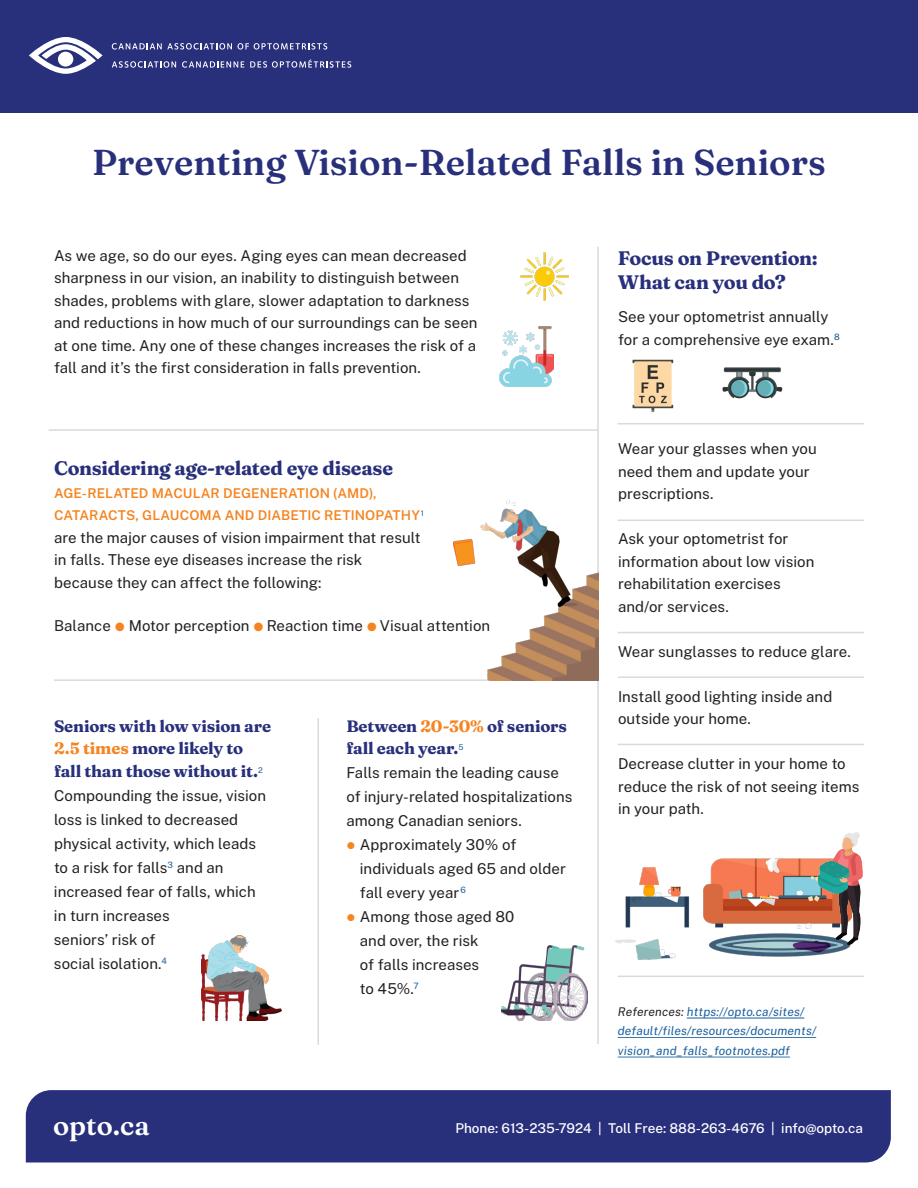
<style>
.page{position:relative;width:918px;height:1188px;background:#fff}
.page>*{position:absolute;margin:0;border:0;box-sizing:border-box;transform-origin:0 0}
.t1{font:600 36px "Fraunces 9 pt";color:#282f7b}
.t2{font:600 27px "Fraunces 9 pt";color:#fff}
.t3{font:700 19.5px/24px "Fraunces 9 pt";letter-spacing:-.015em;color:#282f7b}
.t4{font:700 16.5px/23px "Fraunces 9 pt";letter-spacing:-.01em;color:#282f7b}
.t5{font:15px/22.5px "Public Sans";letter-spacing:.005em;color:#231f20}
.t6{font:600 13.5px/22.5px "Public Sans";letter-spacing:.01em;color:#f58420}
.t7{font:500 13.5px "Public Sans";color:#fff}
.t8{font:italic 12px/19.5px "Public Sans";letter-spacing:.015em;color:#175d9e}
.s1{color:#f58420}
.s2{color:#231f20}
</style>
<div class="page">
<img style="left:632px;top:359px;width:42px;height:54px">
<hr style="left:597px;top:247px;width:2px;height:797px;background:#d8dadd">
<hr style="left:54px;top:679px;width:544px;height:2px;background:#d8dadd">
<hr style="left:49px;top:429px;width:549px;height:2px;background:#d8dadd">
<hr style="left:618px;top:976px;width:246px;height:1px;background:#d8dadd">
<img style="left:520px;top:252px;width:49px;height:49px">
<img style="left:722px;top:367px;width:61px;height:32px">
<img style="left:453px;top:500px;width:145px;height:181px">
<img style="left:615px;top:858px;width:236px;height:102px">
<img style="left:817px;top:832px;width:45px;height:113px">
<img style="left:499px;top:326px;width:54px;height:61px">
<hr style="left:318px;top:718px;width:1px;height:327px;background:#d8dadd">
<img style="left:201px;top:936px;width:80px;height:85px">
<img style="left:501px;top:946px;width:87px;height:74px">
<hr style="left:618px;top:520px;width:246px;height:1px;background:#d8dadd">
<hr style="left:618px;top:632px;width:246px;height:1px;background:#d8dadd">
<hr style="left:618px;top:423px;width:246px;height:1px;background:#d8dadd">
<hr style="left:618px;top:744px;width:246px;height:1px;background:#d8dadd">
<hr style="left:618px;top:676px;width:246px;height:2px;background:#d8dadd">
<div style="left:0;top:0;width:918px;height:112px;background:#282f7b"></div>
<svg style="left:29px;top:37px;width:74px;height:37px"></svg>
<svg style="left:112px;top:61px;width:64px;height:7px"></svg>
<svg style="left:182px;top:61px;width:62px;height:7px"></svg>
<svg style="left:250px;top:59px;width:101px;height:9px"></svg>
<svg style="left:112px;top:43px;width:120px;height:7px"></svg>
<svg style="left:238px;top:43px;width:89px;height:7px"></svg>
<div style="left:26px;top:1090px;width:865px;height:72px;background:#282f7b"></div>
<hr style="left:687px;top:1018px;width:117px;height:1px;background:#175d9e">
<hr style="left:618px;top:1037px;width:198px;height:1px;background:#175d9e">
<hr style="left:618px;top:1057px;width:172px;height:1px;background:#175d9e">
<p class="t1" style="left:92px;top:136px;width:735px">Preventing Vision-Related Falls in Seniors</p>
<p class="t5" style="left:54px;top:243px;width:425px">As we age, so do our eyes. Aging eyes can mean decreased sharpness in our vision, an inability to distinguish between shades, problems with glare, slower adaptation to darkness and reductions in how much of our surroundings can be seen at one time. Any one of these changes increases the risk of a fall and it’s the first consideration in falls prevention.</p>
<p class="t3" style="left:54px;top:455px;width:341px">Considering age-related eye disease</p>
<p class="t6" style="left:54px;top:481px;width:372px">AGE-RELATED MACULAR DEGENERATION (AMD),<br>CATARACTS, GLAUCOMA AND DIABETIC RETINOPATHY<sup>1</sup></p>
<p class="t5" style="left:54px;top:525px;width:368px">are the major causes of vision impairment that result in falls. These eye diseases increase the risk because they can affect the following:</p>
<p class="t5" style="left:54px;top:613px;width:438px">Balance <span class="s1">●</span> Motor perception <span class="s1">●</span> Reaction time <span class="s1">●</span> Visual attention</p>
<p class="t4" style="left:54px;top:713px;width:219px">Seniors with low vision are<br><span class="s1">2.5 times</span> more likely to fall than those without it.<sup>2</sup></p>
<p class="t5" style="left:54px;top:783px;width:214px;line-height:24px">Compounding the issue, vision loss is linked to decreased physical activity, which leads to a risk for falls<sup>3</sup> and an increased fear of falls, which in turn increases<br>seniors’ risk of<br>social isolation.<sup>4</sup></p>
<p class="t4" style="left:346px;top:714px;width:222px;line-height:22.5px">Between <span class="s1">20-30%</span> of seniors fall each year.<sup>5</sup></p>
<p class="t5" style="left:346px;top:760px;width:228px;line-height:24px">Falls remain the leading cause of injury-related hospitalizations among Canadian seniors.</p>
<p class="t5" style="left:360px;top:832px;width:208px;line-height:24px;text-indent:-14px"><span class="s1">●</span> Approximately 30% of individuals aged 65 and older fall every year<sup>6</sup></p>
<p class="t5" style="left:360px;top:904px;width:156px;line-height:24px;text-indent:-14px"><span class="s1">●</span> Among those aged 80 and over, the risk<br>of falls increases<br>to 45%.<sup>7</sup></p>
<p class="t3" style="left:618px;top:245px;width:202px">Focus on Prevention:<br>What can you do?</p>
<p class="t5" style="left:618px;top:304px;width:223px">See your optometrist annually for a comprehensive eye exam.<sup>8</sup></p>
<p class="t5" style="left:618px;top:436px;width:200px">Wear your glasses when you need them and update your prescriptions.</p>
<p class="t5" style="left:618px;top:526px;width:198px">Ask your optometrist for information about low vision rehabilitation exercises and/or services.</p>
<p class="t5" style="left:618px;top:639px;width:235px">Wear sunglasses to reduce glare.</p>
<p class="t5" style="left:618px;top:684px;width:216px">Install good lighting inside and outside your home.</p>
<p class="t5" style="left:618px;top:751px;width:243px">Decrease clutter in your home to reduce the risk of not seeing items in your path.</p>
<p class="t8" style="left:618px;top:1002px;width:200px"><span class="s2">References:</span> https://opto.ca/sites/ default/files/resources/documents/ vision_and_falls_footnotes.pdf</p>
<p class="t2" style="left:53px;top:1105px;width:98px">opto.ca</p>
<p class="t7" style="left:455px;top:1118px;width:409px">Phone: 613-235-7924 | Toll Free: 888-263-4676 | info@opto.ca</p>
</div>
